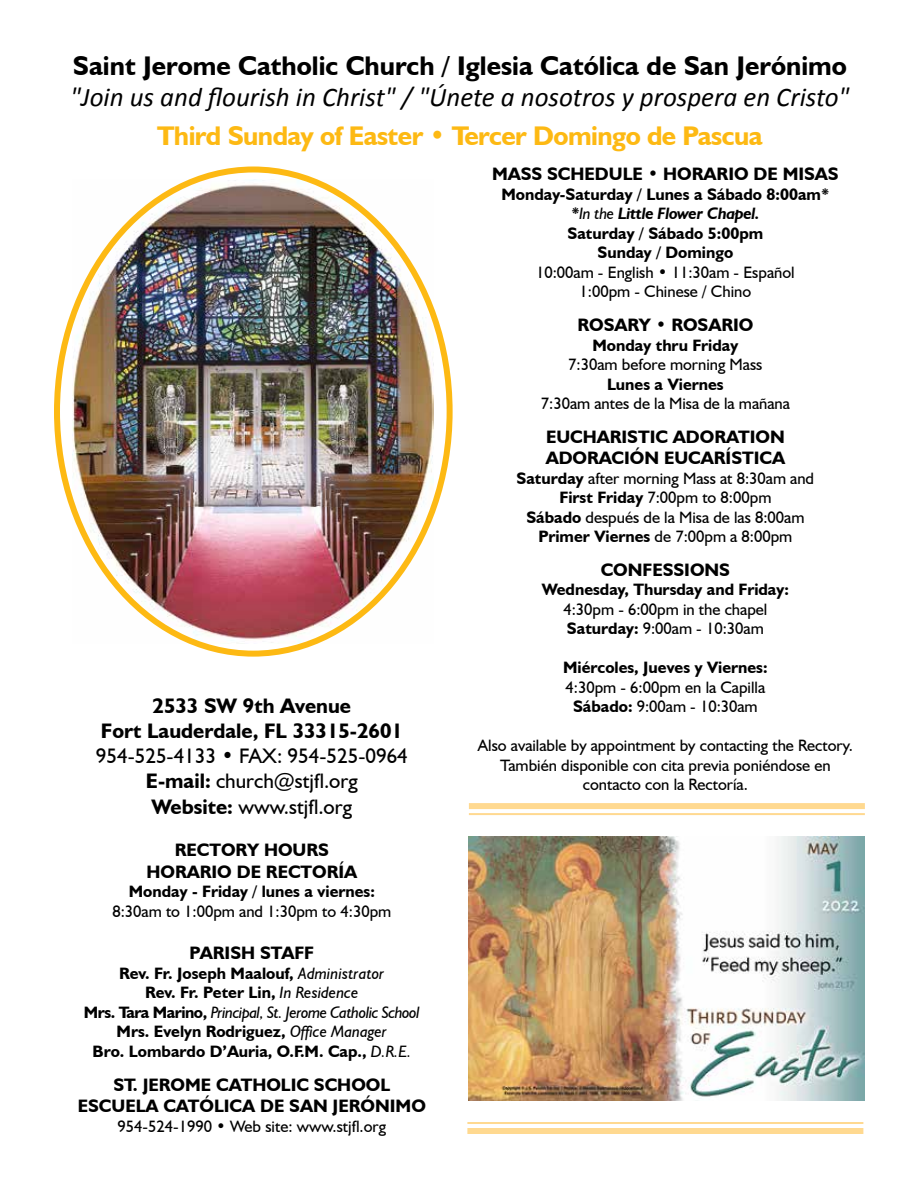
<style>
.page{position:relative;width:918px;height:1188px;background:#fff}
.page>*{position:absolute;margin:0;border:0;box-sizing:border-box;transform-origin:0 0}
.t1{font:italic 27px "Calibri";color:#000}
.t2{font:700 27px "Humanist 521 BT";color:#000}
.t3{font:700 27px "Humanist 521 BT";letter-spacing:-.02em;color:#fdb913}
.t4{font:21px/25.2px "Humanist 521 BT";color:#000;text-align:center}
.t5{font:700 21px/25.2px "Humanist 521 BT";color:#000;text-align:center}
.t6{font:700 18px/21.6px "Humanist 521 BT";color:#000;text-align:center}
.t7{font:16.5px/19.5px "Humanist 521 BT";color:#000;text-align:center}
.t8{font:700 16.5px/19.5px "Humanist 521 BT";color:#000;text-align:center}
.s1{font-style:italic}
.s2{font-weight:400;font-style:italic}
.s3{font-weight:700}
</style>
<div class="page">
<img style="left:73px;top:179px;width:361px;height:465px">
<img style="left:469px;top:836px;width:396px;height:265px">
<div style="left:469px;top:803px;width:396px;height:6px;background:#ffd990"></div>
<hr style="left:469px;top:813px;width:396px;height:2px;background:#ffd990">
<hr style="left:467px;top:1122px;width:396px;height:2px;background:#ffd990">
<div style="left:467px;top:1128px;width:396px;height:6px;background:#ffd990"></div>
<h1 class="t2" style="left:73px;top:49px;width:775px">Saint Jerome Catholic Church / Iglesia Católica de San Jerónimo</h1>
<h1 class="t1" style="left:70px;top:79px;width:781px">"Join us and flourish in Christ" / "Únete a nosotros y prospera en Cristo"</h1>
<h1 class="t3" style="left:157px;top:119px;width:607px">Third Sunday of Easter • Tercer Domingo de Pascua</h1>
<p class="t6" style="left:492px;top:163px;width:348px">MASS SCHEDULE • HORARIO DE MISAS</p>
<p class="t8" style="left:501px;top:184px;width:329px">Monday-Saturday / Lunes a Sábado 8:00am* <span class="s1">*</span><span class="s2">In the</span> <span class="s1">Little Flower Chapel.<br></span>Saturday / Sábado 5:00pm<br>Sunday / Domingo</p>
<p class="t7" style="left:536px;top:262px;width:260px">10:00am - English • 11:30am - Español<br>1:00pm - Chinese / Chino</p>
<p class="t6" style="left:577px;top:314px;width:178px">ROSARY • ROSARIO</p>
<p class="t8" style="left:592px;top:335px;width:147px">Monday thru Friday</p>
<p class="t7" style="left:568px;top:354px;width:196px">7:30am before morning Mass</p>
<p class="t8" style="left:607px;top:374px;width:118px">Lunes a Viernes</p>
<p class="t7" style="left:541px;top:393px;width:251px">7:30am antes de la Misa de la mañana</p>
<p class="t6" style="left:546px;top:425px;width:241px;text-align:left">EUCHARISTIC ADORATION<br>ADORACIÓN EUCARÍSTICA</p>
<p class="t7" style="left:517px;top:468px;width:299px"><span class="s3">Saturday</span> after morning Mass at 8:30am and <span class="s3">First Friday</span> 7:00pm to 8:00pm<br><span class="s3">Sábado</span> después de la Misa de las 8:00am <span class="s3">Primer Viernes</span> de 7:00pm a 8:00pm</p>
<p class="t6" style="left:601px;top:559px;width:131px">CONFESSIONS</p>
<p class="t8" style="left:542px;top:580px;width:248px">Wednesday, Thursday and Friday:</p>
<p class="t7" style="left:563px;top:599px;width:206px;text-align:left">4:30pm - 6:00pm in the chapel<br><span class="s3">Saturday:</span> 9:00am - 10:30am</p>
<p class="t8" style="left:563px;top:658px;width:206px">Miércoles, Jueves y Viernes:</p>
<p class="t7" style="left:566px;top:677px;width:201px">4:30pm - 6:00pm en la Capilla<br><span class="s3">Sábado:</span> 9:00am - 10:30am</p>
<p class="t7" style="left:478px;top:736px;width:376px">Also available by appointment by contacting the Rectory.<br>También disponible con cita previa poniéndose en contacto con la Rectoría.</p>
<p class="t5" style="left:101px;top:693px;width:304px">2533 SW 9th Avenue<br>Fort Lauderdale, FL 33315-2601</p>
<p class="t4" style="left:96px;top:743px;width:313px">954-525-4133 • FAX: 954-525-0964<br><span class="s3">E-mail:</span> church@stjfl.org<br><span class="s3">Website:</span> www.stjfl.org</p>
<p class="t6" style="left:147px;top:839px;width:212px">RECTORY HOURS<br>HORARIO DE RECTORÍA</p>
<p class="t8" style="left:129px;top:882px;width:248px">Monday - Friday / lunes a viernes:</p>
<p class="t7" style="left:112px;top:901px;width:280px">8:30am to 1:00pm and 1:30pm to 4:30pm</p>
<p class="t6" style="left:190px;top:942px;width:126px">PARISH STAFF</p>
<p class="t8" style="left:84px;top:963px;width:337px">Rev. Fr. Joseph Maalouf, <span class="s2">Administrator<br></span>Rev. Fr. Peter Lin, <span class="s2">In Residence<br></span>Mrs. Tara Marino, <span class="s2">Principal, St. Jerome Catholic School </span>Mrs. Evelyn Rodriguez, <span class="s2">Office Manager<br></span>Bro. Lombardo D’Auria, O.F.M. Cap., <span class="s2">D.R.E.</span></p>
<p class="t6" style="left:78px;top:1073px;width:350px">ST. JEROME CATHOLIC SCHOOL<br>ESCUELA CATÓLICA DE SAN JERÓNIMO</p>
<p class="t7" style="left:118px;top:1116px;width:270px">954-524-1990 • Web site: www.stjfl.org</p>
</div>
